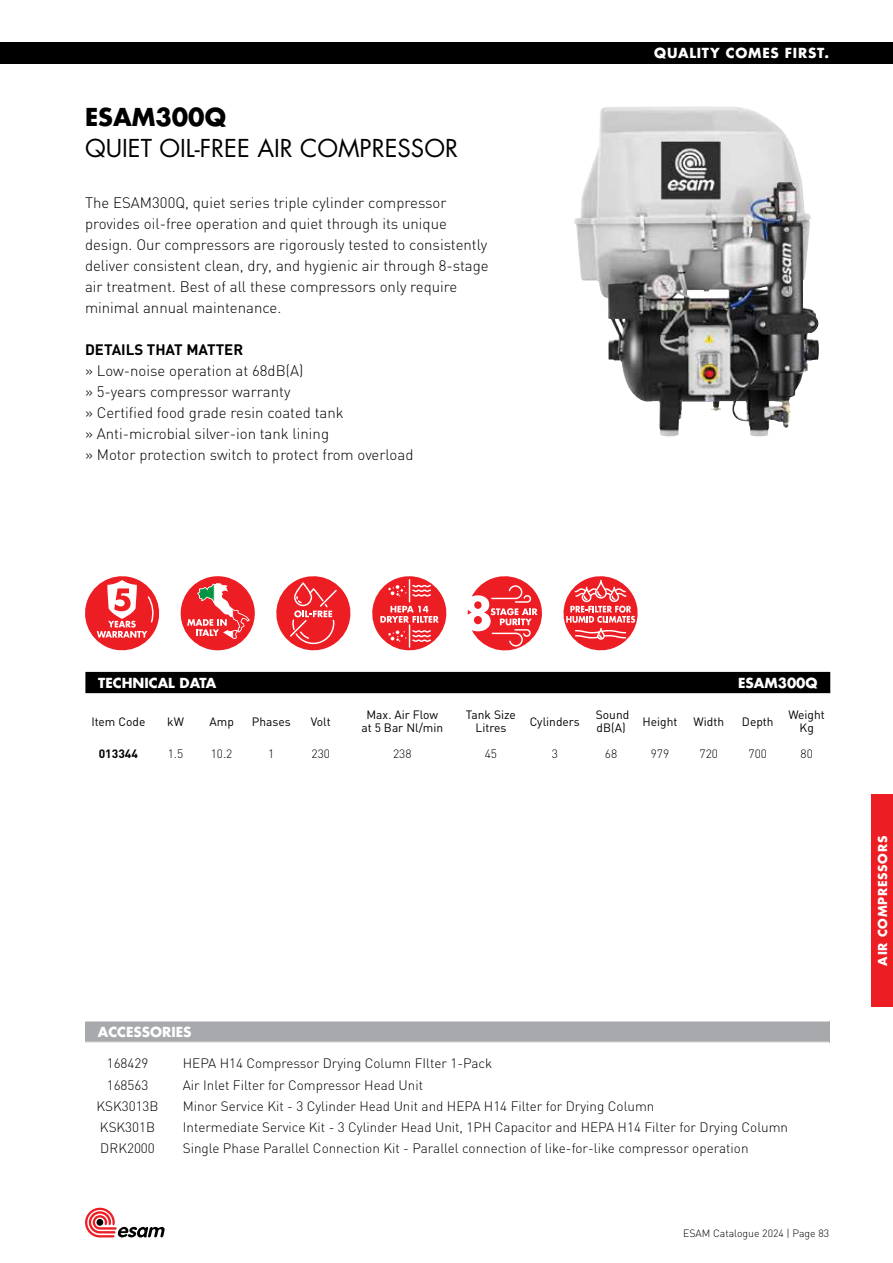
<style>
.page{position:relative;width:893px;height:1263px;background:#fff}
.page>*{position:absolute;margin:0;border:0;box-sizing:border-box;transform-origin:0 0}
.t1{font:24px "Futura LT";color:#000}
.t2{font:700 24px "Futura LT";color:#000}
.t3{font:300 15px/21px "DIN";color:#000}
.t4{font:700 15px "DIN";color:#000}
.t5{font:300 13.5px "DIN";color:#000}
.t6{font:700 13.5px "Futura LT";color:#fff}
.t7{font:700 13.5px "Futura LT";letter-spacing:.055em;color:#fff}
.t8{font:12px/13.5px "DIN";color:#000;text-align:center}
.t9{font:300 12px "DIN";color:#000}
.t10{font:700 12px "Futura LT";letter-spacing:.055em;color:#fff}
.t11{font:700 12px "DIN";color:#000}
.t12{font:300 10.5px "DIN";color:#000}
</style>
<div class="page">
<svg style="left:85px;top:1208px;width:80px;height:29px"></svg>
<div style="left:0;top:43px;width:893px;height:21px;background:#000"></div>
<div style="left:872px;top:794px;width:21px;height:213px;background:#ed1d24"></div>
<div style="left:181px;top:576px;width:74px;height:74px;background:#ed1d24;border-radius:50%"></div>
<svg style="left:187px;top:583px;width:63px;height:56px"></svg>
<svg style="left:85px;top:576px;width:74px;height:74px"></svg>
<svg style="left:276px;top:576px;width:74px;height:74px"></svg>
<svg style="left:372px;top:576px;width:74px;height:74px"></svg>
<svg style="left:468px;top:576px;width:74px;height:74px"></svg>
<svg style="left:563px;top:576px;width:75px;height:74px"></svg>
<img style="left:574px;top:106px;width:245px;height:330px">
<div style="left:85px;top:1021px;width:744px;height:21px;background:#a7a9ac"></div>
<div style="left:85px;top:672px;width:745px;height:21px;background:#000"></div>
<h1 class="t2" style="left:85px;top:101px;width:142px">ESAM300Q</h1>
<h1 class="t1" style="left:85px;top:133px;width:375px">QUIET OIL-FREE AIR COMPRESSOR</h1>
<p class="t3" style="left:85px;top:192px;width:405px">The ESAM300Q, quiet series triple cylinder compressor provides oil-free operation and quiet through its unique design. Our compressors are rigorously tested to consistently deliver consistent clean, dry, and hygienic air through 8-stage air treatment. Best of all these compressors only require minimal annual maintenance.</p>
<p class="t4" style="left:85px;top:339px;width:160px">DETAILS THAT MATTER</p>
<p class="t3" style="left:85px;top:360px;width:330px">» Low-noise operation at 68dB(A)<br>» 5-years compressor warranty<br>» Certified food grade resin coated tank<br>» Anti-microbial silver-ion tank lining<br>» Motor protection switch to protect from overload</p>
<p class="t7" style="left:654px;top:44px;width:176px">QUALITY COMES FIRST.</p>
<p class="t6" style="left:98px;top:674px;width:120px">TECHNICAL DATA</p>
<p class="t6" style="left:738px;top:674px;width:81px">ESAM300Q</p>
<p class="t8" style="left:91px;top:714px;width:56px">Item Code</p>
<p class="t8" style="left:167px;top:714px;width:18px">kW</p>
<p class="t8" style="left:209px;top:714px;width:26px">Amp</p>
<p class="t8" style="left:252px;top:714px;width:40px">Phases</p>
<p class="t8" style="left:311px;top:714px;width:21px">Volt</p>
<p class="t8" style="left:361px;top:708px;width:83px">Max. Air Flow at 5 Bar Nl/min</p>
<p class="t8" style="left:466px;top:708px;width:52px">Tank Size<br>Litres</p>
<p class="t8" style="left:530px;top:714px;width:52px">Cylinders</p>
<p class="t8" style="left:596px;top:708px;width:35px;text-align:left">Sound dB(A)</p>
<p class="t8" style="left:642px;top:714px;width:36px">Height</p>
<p class="t8" style="left:694px;top:714px;width:32px">Width</p>
<p class="t8" style="left:742px;top:714px;width:33px">Depth</p>
<p class="t8" style="left:788px;top:708px;width:38px">Weight<br>Kg</p>
<p class="t11" style="left:99px;top:745px;width:41px">013344</p>
<p class="t9" style="left:168px;top:746px;width:17px">1.5</p>
<p class="t9" style="left:211px;top:746px;width:23px">10.2</p>
<p class="t9" style="left:268px;top:746px;width:8px">1</p>
<p class="t9" style="left:312px;top:746px;width:20px">230</p>
<p class="t9" style="left:393px;top:746px;width:20px">238</p>
<p class="t9" style="left:485px;top:746px;width:14px">45</p>
<p class="t9" style="left:552px;top:746px;width:8px">3</p>
<p class="t9" style="left:605px;top:746px;width:14px">68</p>
<p class="t9" style="left:651px;top:746px;width:20px">979</p>
<p class="t9" style="left:700px;top:746px;width:20px">720</p>
<p class="t9" style="left:748px;top:746px;width:20px">700</p>
<p class="t9" style="left:800px;top:746px;width:14px">80</p>
<p class="t6" style="left:98px;top:1023px;width:95px">ACCESSORIES</p>
<p class="t5" style="left:107px;top:1055px;width:43px">168429</p>
<p class="t5" style="left:183px;top:1055px;width:311px">HEPA H14 Compressor Drying Column FIlter 1-Pack</p>
<p class="t5" style="left:107px;top:1076px;width:43px">168563</p>
<p class="t5" style="left:183px;top:1076px;width:242px">Air Inlet Filter for Compressor Head Unit</p>
<p class="t5" style="left:96px;top:1098px;width:64px">KSK3013B</p>
<p class="t5" style="left:183px;top:1098px;width:473px">Minor Service Kit - 3 Cylinder Head Unit and HEPA H14 Filter for Drying Column</p>
<p class="t5" style="left:100px;top:1119px;width:57px">KSK301B</p>
<p class="t5" style="left:183px;top:1119px;width:607px">Intermediate Service Kit - 3 Cylinder Head Unit, 1PH Capacitor and HEPA H14 Filter for Drying Column</p>
<p class="t5" style="left:100px;top:1140px;width:56px">DRK2000</p>
<p class="t5" style="left:183px;top:1140px;width:567px">Single Phase Parallel Connection Kit - Parallel connection of like-for-like compressor operation</p>
<p class="t12" style="left:683px;top:1227px;width:148px">ESAM Catalogue 2024 | Page 83</p>
<p class="t10" style="left:874px;top:965px;width:131px;rotate:-90deg">AIR COMPRESSORS</p>
</div>
